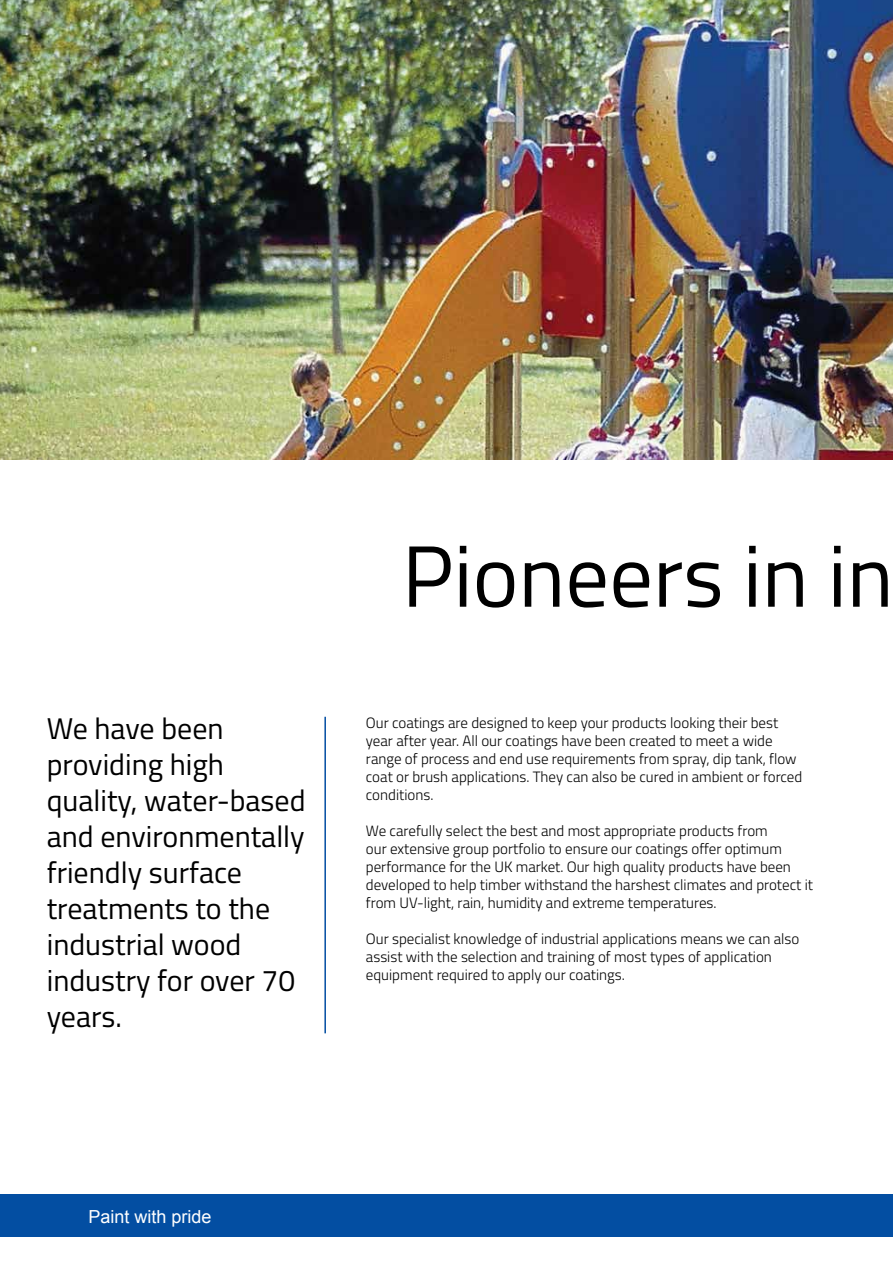
<style>
.page{position:relative;width:893px;height:1263px;background:#fff}
.page>*{position:absolute;margin:0;border:0;box-sizing:border-box;transform-origin:0 0}
.t1{font:87px "Titillium";color:#000}
.t2{font:30px/36px "Titillium";color:#000}
.t3{font:18px "Arial";color:#fff}
.t4{font:300 15px/18px "Titillium";color:#000}
</style>
<div class="page">
<div style="left:0;top:1194px;width:893px;height:42px;background:#034ea2"></div>
<img style="left:0;top:0;width:893px;height:459px">
<hr style="left:324px;top:717px;width:2px;height:316px;background:#034ea2">
<h1 class="t1" style="left:402px;top:513px;width:493px">Pioneers in in</h1>
<h2 class="t2" style="left:47px;top:709px;width:260px">We have been providing high quality, water-based and environmentally friendly surface treatments to the industrial wood industry for over 70 years.</h2>
<p class="t4" style="left:366px;top:713px;width:438px">Our coatings are designed to keep your products looking their best year after year. All our coatings have been created to meet a wide range of process and end use requirements from spray, dip tank, flow coat or brush applications. They can also be cured in ambient or forced conditions.</p>
<p class="t4" style="left:366px;top:821px;width:449px">We carefully select the best and most appropriate products from<br>our extensive group portfolio to ensure our coatings offer optimum performance for the UK market. Our high quality products have been developed to help timber withstand the harshest climates and protect it from UV-light, rain, humidity and extreme temperatures.</p>
<p class="t4" style="left:366px;top:929px;width:435px">Our specialist knowledge of industrial applications means we can also assist with the selection and training of most types of application equipment required to apply our coatings.</p>
<p class="t3" style="left:89px;top:1207px;width:125px">Paint with pride</p>
</div>
